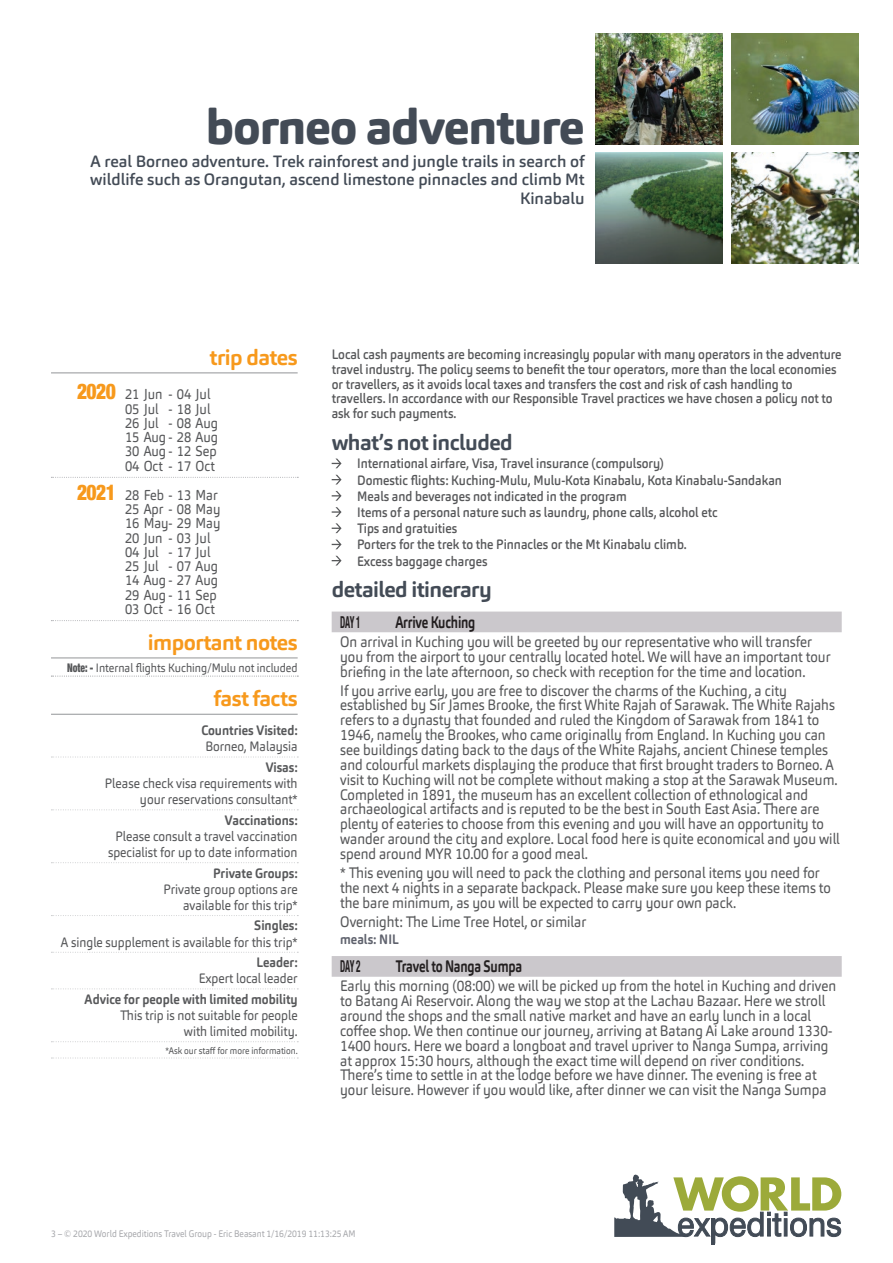
<style>
.page{position:relative;width:893px;height:1263px;background:#fff}
.page>*{position:absolute;margin:0;border:0;box-sizing:border-box;transform-origin:0 0}
.t1{font:800 48.6px "Carnas";letter-spacing:-.025em;color:#434b56}
.t2{font:700 21.6px "Carnas";letter-spacing:-.025em;color:#434b56}
.t3{font:700 21.6px "Carnas";letter-spacing:-.025em;color:#f7991c}
.t4{font:700 16.5px "Carnas";letter-spacing:-.015em;color:#231f20;scale:.75 1}
.t5{font:700 condensed 16.5px "Helvetica Neue LT Std";letter-spacing:-.035em;color:#231f20;scale:.55 1}
.t6{font:500 16.2px/18.9px "Carnas";color:#434b56;text-align:right}
.t7{font:15px/14.9px "Carnas";color:#57585a;scale:.9 1}
.t8{font:14.25px/14.2px "Carnas";color:#57585a;scale:.9 1}
.t9{font:500 13.5px/16.2px "Carnas";color:#57585a;scale:.9 1}
.t10{font:13.5px/16.2px "Carnas";color:#57585a;text-align:right;scale:.9 1}
.t11{font:700 13.5px "Carnas";color:#57585a;scale:.9 1}
.t12{font:700 13.5px "Carnas";letter-spacing:.005em;color:#5f626d;scale:.9 1}
.t13{font:12px "Carnas";color:#57585a;scale:.9 1}
.t14{font:9.45px "Carnas";color:#a8a9ad;scale:.9 1}
.t15{font:9.45px "Carnas";color:#57585a;scale:.9 1}
.s1{font-family:"Helvetica Neue LT Std";font-weight:900;font-stretch:condensed;font-size:21.6px;color:#f7991c}
.s2{font-family:"Helvetica Neue LT Std";font-weight:900;font-stretch:condensed}
</style>
<div class="page">
<svg style="left:614px;top:1174px;width:228px;height:71px"></svg>
<img style="left:595px;top:34px;width:128px;height:110px">
<img style="left:731px;top:34px;width:128px;height:110px">
<img style="left:595px;top:153px;width:128px;height:110px">
<img style="left:731px;top:153px;width:128px;height:110px">
<div style="left:332px;top:611px;width:510px;height:21px;background:#cbc8cc"></div>
<div style="left:332px;top:956px;width:510px;height:21px;background:#cbc8cc"></div>
<svg style="left:332px;top:459px;width:10px;height:9px"></svg>
<svg style="left:332px;top:475px;width:10px;height:9px"></svg>
<svg style="left:332px;top:491px;width:10px;height:10px"></svg>
<svg style="left:332px;top:507px;width:10px;height:10px"></svg>
<svg style="left:332px;top:523px;width:10px;height:10px"></svg>
<svg style="left:332px;top:540px;width:10px;height:9px"></svg>
<svg style="left:332px;top:556px;width:10px;height:9px"></svg>
<hr style="left:51px;top:373px;width:247px;height:1px;background:#939598">
<svg style="left:51px;top:477px;width:247px;height:1px"></svg>
<svg style="left:51px;top:620px;width:247px;height:1px"></svg>
<hr style="left:51px;top:658px;width:247px;height:1px;background:#939598">
<svg style="left:51px;top:676px;width:247px;height:1px"></svg>
<hr style="left:51px;top:714px;width:247px;height:1px;background:#939598">
<svg style="left:51px;top:757px;width:247px;height:1px"></svg>
<svg style="left:51px;top:809px;width:247px;height:1px"></svg>
<svg style="left:51px;top:862px;width:247px;height:1px"></svg>
<svg style="left:51px;top:915px;width:247px;height:1px"></svg>
<svg style="left:51px;top:952px;width:247px;height:1px"></svg>
<svg style="left:51px;top:988px;width:247px;height:1px"></svg>
<svg style="left:51px;top:1041px;width:247px;height:1px"></svg>
<svg style="left:51px;top:1058px;width:247px;height:1px"></svg>
<h1 class="t1" style="left:206px;top:96px;width:380px">borneo adventure</h1>
<p class="t6" style="left:90px;top:151px;width:496px">A real Borneo adventure. Trek rainforest and jungle trails in search of wildlife such as Orangutan, ascend limestone pinnacles and climb Mt<br>Kinabalu</p>
<h2 class="t3" style="left:209px;top:343px;width:90px">trip dates</h2>
<p class="t8" style="left:125px;top:387px;width:105px;text-indent:-48px"><span class="s1">2020</span> 21 Jun - 04 Jul<br>05 Jul - 18 Jul<br>26 Jul - 08 Aug<br>15 Aug - 28 Aug<br>30 Aug - 12 Sep<br>04 Oct - 17 Oct</p>
<p class="t8" style="left:125px;top:488px;width:108px;text-indent:-48px"><span class="s1">2021</span> 28 Feb - 13 Mar<br>25 Apr - 08 May<br>16 May - 29 May<br>20 Jun - 03 Jul<br>04 Jul - 17 Jul<br>25 Jul - 07 Aug<br>14 Aug - 27 Aug<br>29 Aug - 11 Sep<br>03 Oct - 16 Oct</p>
<h2 class="t3" style="left:148px;top:628px;width:151px">important notes</h2>
<p class="t13" style="left:67px;top:660px;width:258px"><span class="s2">Note: -</span> Internal flights Kuching/Mulu not included</p>
<h2 class="t3" style="left:214px;top:685px;width:86px">fast facts</h2>
<p class="t11" style="left:201px;top:722px;width:108px">Countries Visited:</p>
<p class="t10" style="left:205px;top:738px;width:104px">Borneo, Malaysia</p>
<p class="t11" style="left:266px;top:758px;width:37px">Visas:</p>
<p class="t10" style="left:105px;top:775px;width:216px">Please check visa requirements with your reservations consultant*</p>
<p class="t11" style="left:225px;top:811px;width:82px">Vaccinations:</p>
<p class="t10" style="left:108px;top:828px;width:212px;text-align:center">Please consult a travel vaccination specialist for up to date information</p>
<p class="t11" style="left:213px;top:864px;width:95px">Private Groups:</p>
<p class="t10" style="left:163px;top:881px;width:151px">Private group options are available for this trip*</p>
<p class="t11" style="left:254px;top:917px;width:50px">Singles:</p>
<p class="t10" style="left:61px;top:934px;width:264px">A single supplement is available for this trip*</p>
<p class="t11" style="left:256px;top:954px;width:47px">Leader:</p>
<p class="t10" style="left:199px;top:970px;width:111px">Expert local leader</p>
<p class="t11" style="left:85px;top:990px;width:238px">Advice for people with limited mobility</p>
<p class="t10" style="left:120px;top:1007px;width:199px">This trip is not suitable for people with limited mobility.</p>
<p class="t15" style="left:165px;top:1044px;width:149px">*Ask our staff for more information.</p>
<p class="t9" style="left:332px;top:347px;width:568px;line-height:14.9px">Local cash payments are becoming increasingly popular with many operators in the adventure travel industry. The policy seems to benefit the tour operators, more than the local economies or travellers, as it avoids local taxes and transfers the cost and risk of cash handling to travellers. In accordance with our Responsible Travel practices we have chosen a policy not to ask for such payments.</p>
<h2 class="t2" style="left:332px;top:429px;width:183px">what’s not included</h2>
<p class="t9" style="left:357px;top:455px;width:473px">International airfare, Visa, Travel insurance (compulsory)<br>Domestic flights: Kuching‑Mulu, Mulu‑Kota Kinabalu, Kota Kinabalu‑Sandakan Meals and beverages not indicated in the program<br>Items of a personal nature such as laundry, phone calls, alcohol etc<br>Tips and gratuities<br>Porters for the trek to the Pinnacles or the Mt Kinabalu climb.<br>Excess baggage charges</p>
<h2 class="t2" style="left:332px;top:576px;width:162px">detailed itinerary</h2>
<p class="t5" style="left:340px;top:612px;width:38px">DAY 1</p>
<p class="t4" style="left:395px;top:611px;width:108px">Arrive Kuching</p>
<p class="t7" style="left:340px;top:634px;width:546px">On arrival in Kuching you will be greeted by our representative who will transfer you from the airport to your centrally located hotel. We will have an important tour briefing in the late afternoon, so check with reception for the time and location.</p>
<p class="t7" style="left:340px;top:683px;width:557px">If you arrive early, you are free to discover the charms of the Kuching, a city established by Sir James Brooke, the first White Rajah of Sarawak. The White Rajahs refers to a dynasty that founded and ruled the Kingdom of Sarawak from 1841 to 1946, namely the Brookes, who came originally from England. In Kuching you can see buildings dating back to the days of the White Rajahs, ancient Chinese temples and colourful markets displaying the produce that first brought traders to Borneo. A visit to Kuching will not be complete without making a stop at the Sarawak Museum.<br>Completed in 1891, the museum has an excellent collection of ethnological and archaeological artifacts and is reputed to be the best in South East Asia. There are plenty of eateries to choose from this evening and you will have an opportunity to wander around the city and explore. Local food here is quite economical and you will spend around MYR 10.00 for a good meal.</p>
<p class="t7" style="left:340px;top:865px;width:547px">* This evening you will need to pack the clothing and personal items you need for the next 4 nights in a separate backpack. Please make sure you keep these items to the bare minimum, as you will be expected to carry your own pack.</p>
<p class="t7" style="left:340px;top:914px;width:275px">Overnight: The Lime Tree Hotel, or similar</p>
<p class="t12" style="left:340px;top:930px;width:67px">meals: NIL</p>
<p class="t5" style="left:340px;top:956px;width:38px">DAY 2</p>
<p class="t4" style="left:395px;top:956px;width:170px">Travel to Nanga Sumpa</p>
<p class="t7" style="left:340px;top:978px;width:553px">Early this morning (08:00) we will be picked up from the hotel in Kuching and driven to Batang Ai Reservoir. Along the way we stop at the Lachau Bazaar. Here we stroll around the shops and the small native market and have an early lunch in a local coffee shop. We then continue our journey, arriving at Batang Ai Lake around 1330- 1400 hours. Here we board a longboat and travel upriver to Nanga Sumpa, arriving at approx 15:30 hours, although the exact time will depend on river conditions.<br>There’s time to settle in at the lodge before we have dinner. The evening is free at your leisure. However if you would like, after dinner we can visit the Nanga Sumpa</p>
<p class="t14" style="left:51px;top:1227px;width:340px">3 – © 2020 World Expeditions Travel Group - Eric Beasant 1/16/2019 11:13:25 AM</p>
</div>
